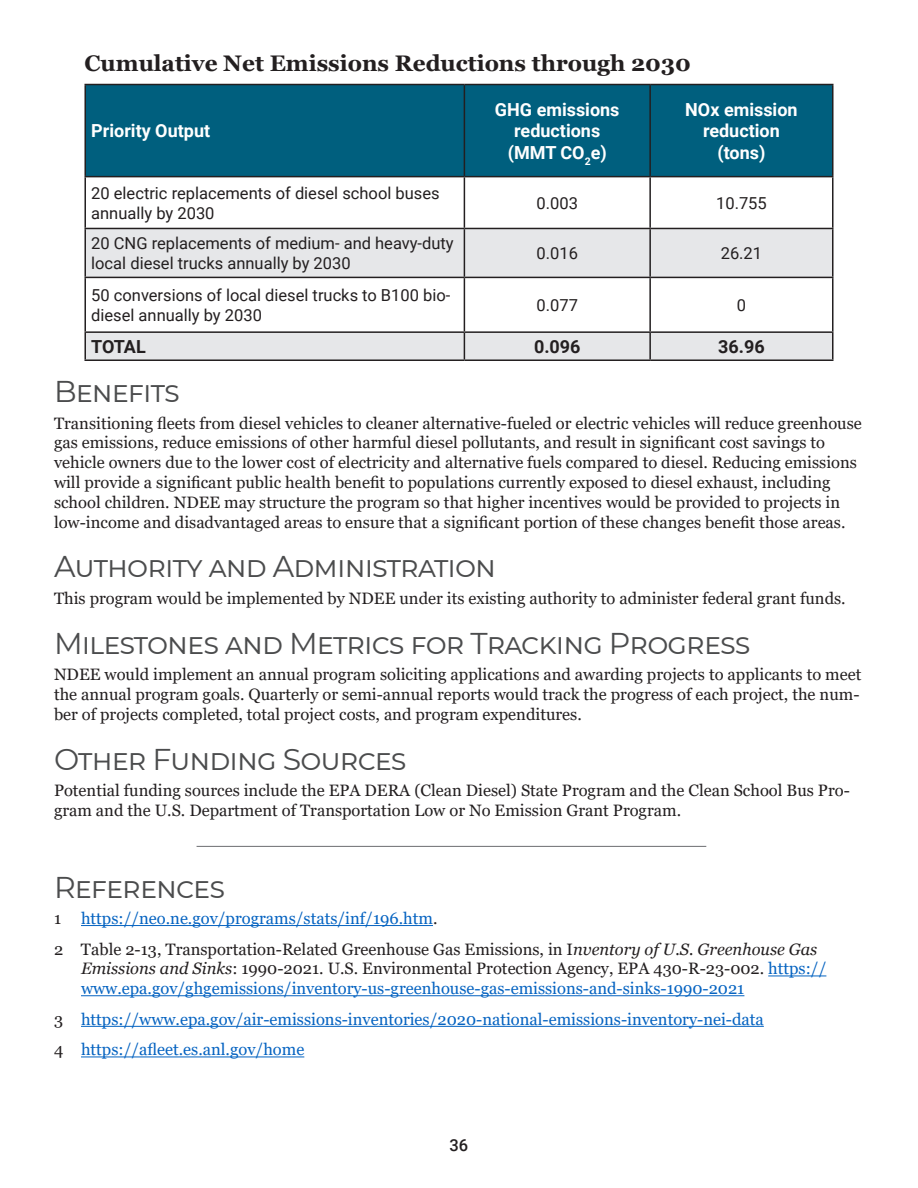
<style>
.page{position:relative;width:918px;height:1188px;background:#fff}
.page>*{position:absolute;margin:0;border:0;box-sizing:border-box;transform-origin:0 0}
.Sub-sub-header{font:30px "Montserrat";letter-spacing:-.03em;color:#4b4c4d}
.Body_Copy{font:700 22.5px "Georgia";color:#231f20}
.Body_Copy-2{font:700 18px/21.6px "Roboto";color:#fff;text-align:center}
.Body_Copy-3{font:700 18px "Roboto";color:#231f20}
.Body_Copy-4{font:16.5px/19.8px "Georgia";color:#231f20}
.Body_Copy-5{font:16.5px/19.8px "Roboto";color:#231f20}
.Body_Copy-6{font:16.5px "Georgia";color:#0563c1}
.t1{font:500 16.5px "Roboto";color:#231f20}
.s1{color:#231f20}
.s2{font-style:italic}
.s3{color:#0563c1}
</style>
<div class="page">
<hr style="left:197px;top:846px;width:509px;height:1px;background:#6c6d70">
<div style="left:86px;top:85px;width:746px;height:91px;background:#005f7e"></div>
<svg style="left:86px;top:229px;width:746px;height:130px;fill:#e6e7e9"></svg>
<hr style="left:84px;top:84px;width:380px;height:1px;background:#231f20">
<hr style="left:84px;top:85px;width:2px;height:91px;background:#231f20">
<hr style="left:464px;top:84px;width:186px;height:1px;background:#231f20">
<hr style="left:464px;top:85px;width:1px;height:91px;background:#231f20">
<hr style="left:650px;top:84px;width:184px;height:1px;background:#231f20">
<hr style="left:649px;top:85px;width:2px;height:91px;background:#231f20">
<hr style="left:832px;top:85px;width:2px;height:91px;background:#231f20">
<hr style="left:84px;top:176px;width:380px;height:1px;background:#231f20">
<hr style="left:84px;top:177px;width:2px;height:51px;background:#231f20">
<hr style="left:464px;top:176px;width:186px;height:1px;background:#231f20">
<hr style="left:464px;top:177px;width:1px;height:51px;background:#231f20">
<hr style="left:650px;top:176px;width:184px;height:1px;background:#231f20">
<hr style="left:649px;top:177px;width:2px;height:51px;background:#231f20">
<hr style="left:832px;top:177px;width:2px;height:51px;background:#231f20">
<hr style="left:84px;top:228px;width:380px;height:1px;background:#231f20">
<hr style="left:84px;top:229px;width:2px;height:48px;background:#231f20">
<hr style="left:464px;top:228px;width:186px;height:1px;background:#231f20">
<hr style="left:464px;top:229px;width:1px;height:48px;background:#231f20">
<hr style="left:650px;top:228px;width:184px;height:1px;background:#231f20">
<hr style="left:649px;top:229px;width:2px;height:48px;background:#231f20">
<hr style="left:832px;top:229px;width:2px;height:48px;background:#231f20">
<hr style="left:84px;top:277px;width:380px;height:1px;background:#231f20">
<hr style="left:84px;top:278px;width:2px;height:53px;background:#231f20">
<hr style="left:464px;top:277px;width:186px;height:1px;background:#231f20">
<hr style="left:464px;top:278px;width:1px;height:53px;background:#231f20">
<hr style="left:650px;top:277px;width:184px;height:1px;background:#231f20">
<hr style="left:649px;top:278px;width:2px;height:53px;background:#231f20">
<hr style="left:832px;top:278px;width:2px;height:53px;background:#231f20">
<hr style="left:84px;top:331px;width:380px;height:2px;background:#231f20">
<hr style="left:84px;top:333px;width:2px;height:26px;background:#231f20">
<hr style="left:464px;top:331px;width:186px;height:2px;background:#231f20">
<svg style="left:464px;top:333px;width:1px;height:26px"></svg>
<hr style="left:650px;top:331px;width:184px;height:2px;background:#231f20">
<hr style="left:649px;top:333px;width:2px;height:26px;background:#231f20">
<hr style="left:832px;top:333px;width:2px;height:26px;background:#231f20">
<hr style="left:84px;top:359px;width:380px;height:2px;background:#231f20">
<hr style="left:464px;top:359px;width:186px;height:2px;background:#231f20">
<hr style="left:650px;top:359px;width:184px;height:2px;background:#231f20">
<hr style="left:81px;top:925px;width:352px;height:1px;background:#0563c1">
<hr style="left:768px;top:976px;width:58px;height:1px;background:#0563c1">
<hr style="left:81px;top:995px;width:663px;height:1px;background:#0563c1">
<hr style="left:81px;top:1026px;width:683px;height:1px;background:#0563c1">
<hr style="left:81px;top:1057px;width:223px;height:1px;background:#0563c1">
<p class="Body_Copy" style="left:84px;top:49px;width:608px">Cumulative Net Emissions Reductions through 2030</p>
<p class="Body_Copy-2" style="left:91px;top:119px;width:120px">Priority Output</p>
<p class="Body_Copy-2" style="left:495px;top:98px;width:126px">GHG emissions</p>
<p class="Body_Copy-2" style="left:508px;top:119px;width:101px">reductions (MMT CO<sub>2</sub>e)</p>
<p class="Body_Copy-2" style="left:685px;top:98px;width:114px">NOx emission</p>
<p class="Body_Copy-2" style="left:703px;top:119px;width:78px">reduction (tons)</p>
<p class="Body_Copy-5" style="left:91px;top:182px;width:350px">20 electric replacements of diesel school buses annually by 2030</p>
<p class="Body_Copy-5" style="left:537px;top:192px;width:43px">0.003</p>
<p class="Body_Copy-5" style="left:716px;top:192px;width:52px">10.755</p>
<p class="Body_Copy-5" style="left:91px;top:233px;width:364px">20 CNG replacements of medium- and heavy-duty local diesel trucks annually by 2030</p>
<p class="Body_Copy-5" style="left:537px;top:243px;width:43px">0.016</p>
<p class="Body_Copy-5" style="left:721px;top:243px;width:43px">26.21</p>
<p class="Body_Copy-5" style="left:91px;top:285px;width:361px">50 conversions of local diesel trucks to B100 bio&shy;diesel annually by 2030</p>
<p class="Body_Copy-5" style="left:537px;top:295px;width:43px">0.077</p>
<p class="Body_Copy-5" style="left:737px;top:295px;width:11px">0</p>
<p class="Body_Copy-3" style="left:91px;top:334px;width:56px">TOTAL</p>
<p class="Body_Copy-3" style="left:534px;top:334px;width:48px">0.096</p>
<p class="Body_Copy-3" style="left:718px;top:334px;width:48px">36.96</p>
<p class="Sub-sub-header" style="left:54px;top:371px;width:127px">Benefits</p>
<p class="Body_Copy-4" style="left:54px;top:413px;width:809px">Transitioning fleets from diesel vehicles to cleaner alternative-fueled or electric vehicles will reduce greenhouse gas emissions, reduce emissions of other harmful diesel pollutants, and result in significant cost savings to vehicle owners due to the lower cost of electricity and alternative fuels compared to diesel. Reducing emissions will provide a significant public health benefit to populations currently exposed to diesel exhaust, including school children. NDEE may structure the program so that higher incentives would be provided to projects in low-income and disadvantaged areas to ensure that a significant portion of these changes benefit those areas.</p>
<p class="Sub-sub-header" style="left:54px;top:546px;width:444px">Authority and Administration</p>
<p class="Body_Copy-4" style="left:54px;top:589px;width:793px">This program would be implemented by NDEE under its existing authority to administer federal grant funds.</p>
<p class="Sub-sub-header" style="left:54px;top:622px;width:698px">Milestones and Metrics for Tracking Progress</p>
<p class="Body_Copy-4" style="left:54px;top:665px;width:809px;text-align:justify">NDEE would implement an annual program soliciting applications and awarding projects to applicants to meet the annual program goals. Quarterly or semi-annual reports would track the progress of each project, the num&shy;ber of projects completed, total project costs, and program expenditures.</p>
<p class="Sub-sub-header" style="left:54px;top:738px;width:354px">Other Funding Sources</p>
<p class="Body_Copy-4" style="left:54px;top:781px;width:797px">Potential funding sources include the EPA DERA (Clean Diesel) State Program and the Clean School Bus Pro&shy;gram and the U.S. Department of Transportation Low or No Emission Grant Program.</p>
<p class="Sub-sub-header" style="left:54px;top:866px;width:173px">References</p>
<p class="Body_Copy-6" style="left:54px;top:908px;width:385px"><span class="s1">1</span> https://neo.ne.gov/programs/stats/inf/196.htm<span class="s1">.</span></p>
<p class="Body_Copy-4" style="left:81px;top:939px;width:747px;text-indent:-27px">2 Table 2-13, Transportation-Related Greenhouse Gas Emissions, in I<span class="s2">nventory of U.S. Greenhouse Gas<br>Emissions and Sinks</span>: 1990-2021. U.S. Environmental Protection Agency, EPA 430-R-23-002. <span class="s3">https:// www.epa.gov/ghgemissions/inventory-us-greenhouse-gas-emissions-and-sinks-1990-2021</span></p>
<p class="Body_Copy-6" style="left:54px;top:1009px;width:711px"><span class="s1">3</span> https://www.epa.gov/air-emissions-inventories/2020-national-emissions-inventory-nei-data</p>
<p class="Body_Copy-6" style="left:54px;top:1040px;width:252px"><span class="s1">4</span> https://afleet.es.anl.gov/home</p>
<p class="t1" style="left:450px;top:1133px;width:20px">36</p>
</div>
